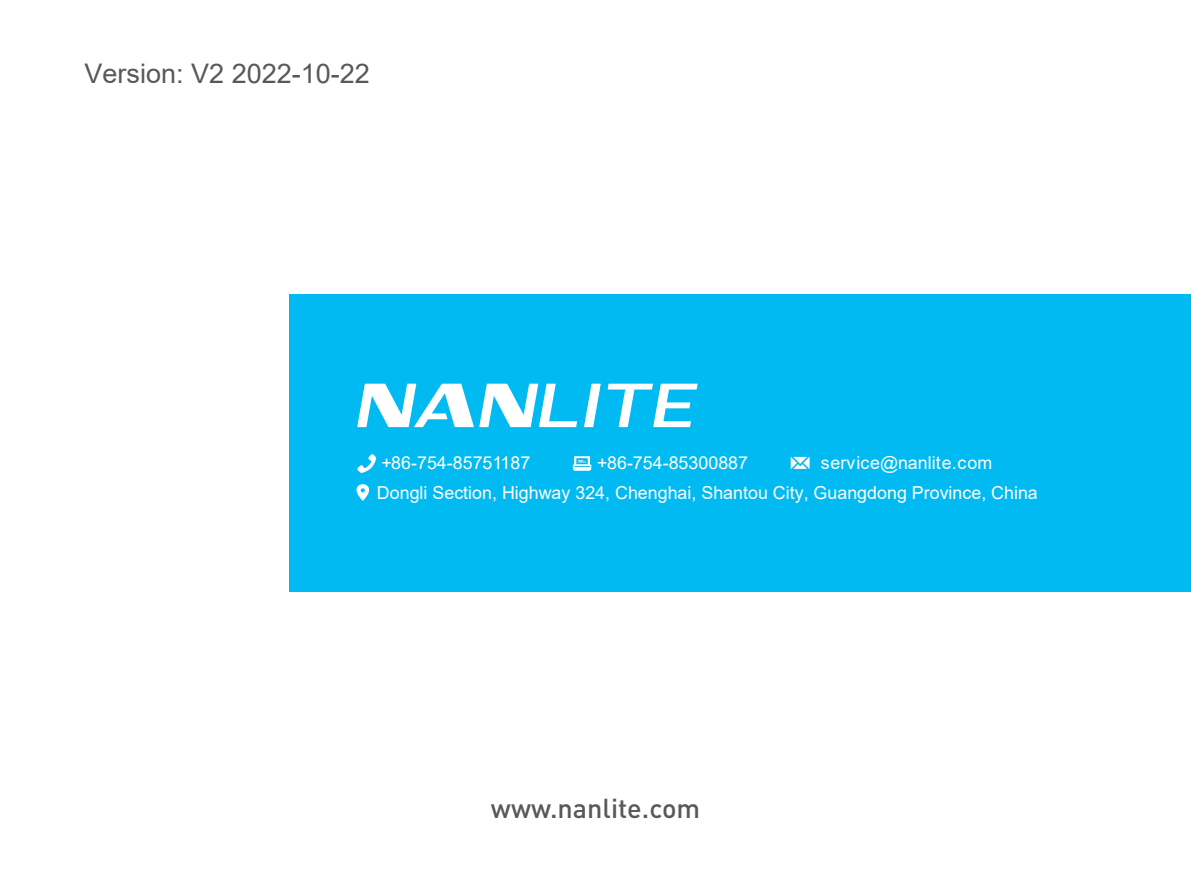
<style>
.page{position:relative;width:1191px;height:893px;background:#fff}
.page>*{position:absolute;margin:0;border:0;box-sizing:border-box;transform-origin:0 0}
.t1{font:27px "Arial";color:#57585a}
.t2{font:500 27px "DIN Pro";color:#57585a}
.t3{font:18px/29.7px "Arial";color:#fff}
</style>
<div class="page">
<div style="left:289px;top:294px;width:902px;height:298px;background:#00baf1"></div>
<svg style="left:357px;top:454px;width:19px;height:19px"></svg>
<svg style="left:573px;top:456px;width:18px;height:15px"></svg>
<svg style="left:790px;top:457px;width:19px;height:12px"></svg>
<svg style="left:356px;top:484px;width:14px;height:17px"></svg>
<svg style="left:607px;top:384px;width:90px;height:43px"></svg>
<svg style="left:357px;top:384px;width:220px;height:43px"></svg>
<svg style="left:584px;top:384px;width:17px;height:43px"></svg>
<h1 class="t1" style="left:85px;top:55px;width:287px">Version: V2 2022-10-22</h1>
<p class="t3" style="left:377px;top:448px;width:662px;text-indent:444px">service@nanlite.com<br>Dongli Section, Highway 324, Chenghai, Shantou City, Guangdong Province, China</p>
<p class="t3" style="left:381px;top:448px;width:150px">+86-754-85751187</p>
<p class="t3" style="left:597px;top:448px;width:152px">+86-754-85300887</p>
<h1 class="t2" style="left:491px;top:789px;width:211px">www.nanlite.com</h1>
</div>
